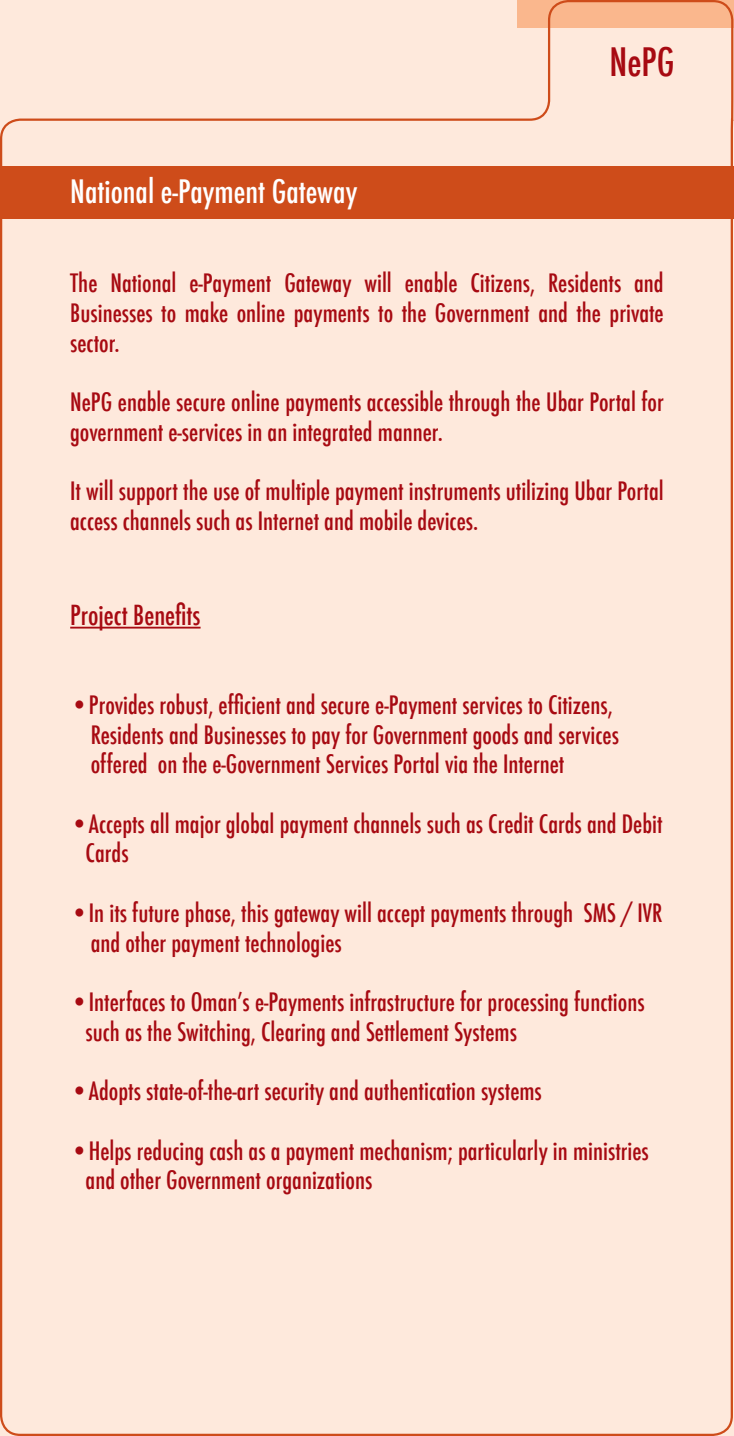
<style>
.page{position:relative;width:734px;height:1436px;background:#fff}
.page>*{position:absolute;margin:0;border:0;box-sizing:border-box;transform-origin:0 0}
.t1{font:500 condensed 38.25px "Futura";color:#a70a12}
.t2{font:500 condensed 31.5px "Futura";color:#fff}
.t3{font:500 condensed 27px "Futura";color:#a70a12}
.t4{font:500 condensed 24.75px/29.7px "Futura";color:#a70a12}
</style>
<div class="page">
<div style="left:0;top:0;width:733px;height:1435px;background:#fee9dc"></div>
<p class="t2" style="left:70px;top:171px;width:288px">National e-Payment Gateway</p>
<h1 class="t1" style="left:609px;top:37px;width:67px">NePG</h1>
<p class="t4" style="left:70px;top:268px;width:595px;text-align:justify">The National e-Payment Gateway will enable Citizens, Residents and Businesses to make online payments to the Government and the private sector.</p>
<p class="t4" style="left:70px;top:387px;width:595px">NePG enable secure online payments accessible through the Ubar Portal for government e-services in an integrated manner.</p>
<p class="t4" style="left:70px;top:476px;width:595px">It will support the use of multiple payment instruments utilizing Ubar Portal access channels such as Internet and mobile devices.</p>
<p class="t3" style="left:70px;top:597px;width:132px">Project Benefits</p>
<p class="t4" style="left:91px;top:690px;width:529px;text-indent:-20px">•Provides robust, efficient and secure e-Payment services to Citizens,<br>Residents and Businesses to pay for Government goods and services offered on the e-Government Services Portal via the Internet</p>
<p class="t4" style="left:86px;top:808px;width:578px;text-indent:-15px">•Accepts all major global payment channels such as Credit Cards and Debit<br>Cards</p>
<p class="t4" style="left:91px;top:897px;width:573px;text-indent:-20px">•In its future phase, this gateway will accept payments through SMS / IVR and other payment technologies</p>
<p class="t4" style="left:86px;top:987px;width:560px;text-indent:-15px">•Interfaces to Oman’s e-Payments infrastructure for processing functions such as the Switching, Clearing and Settlement Systems</p>
<p class="t4" style="left:70px;top:1076px;width:473px">•Adopts state-of-the-art security and authentication systems</p>
<p class="t4" style="left:86px;top:1135px;width:564px;text-indent:-15px">•Helps reducing cash as a payment mechanism; particularly in ministries and other Government organizations</p>
</div>
